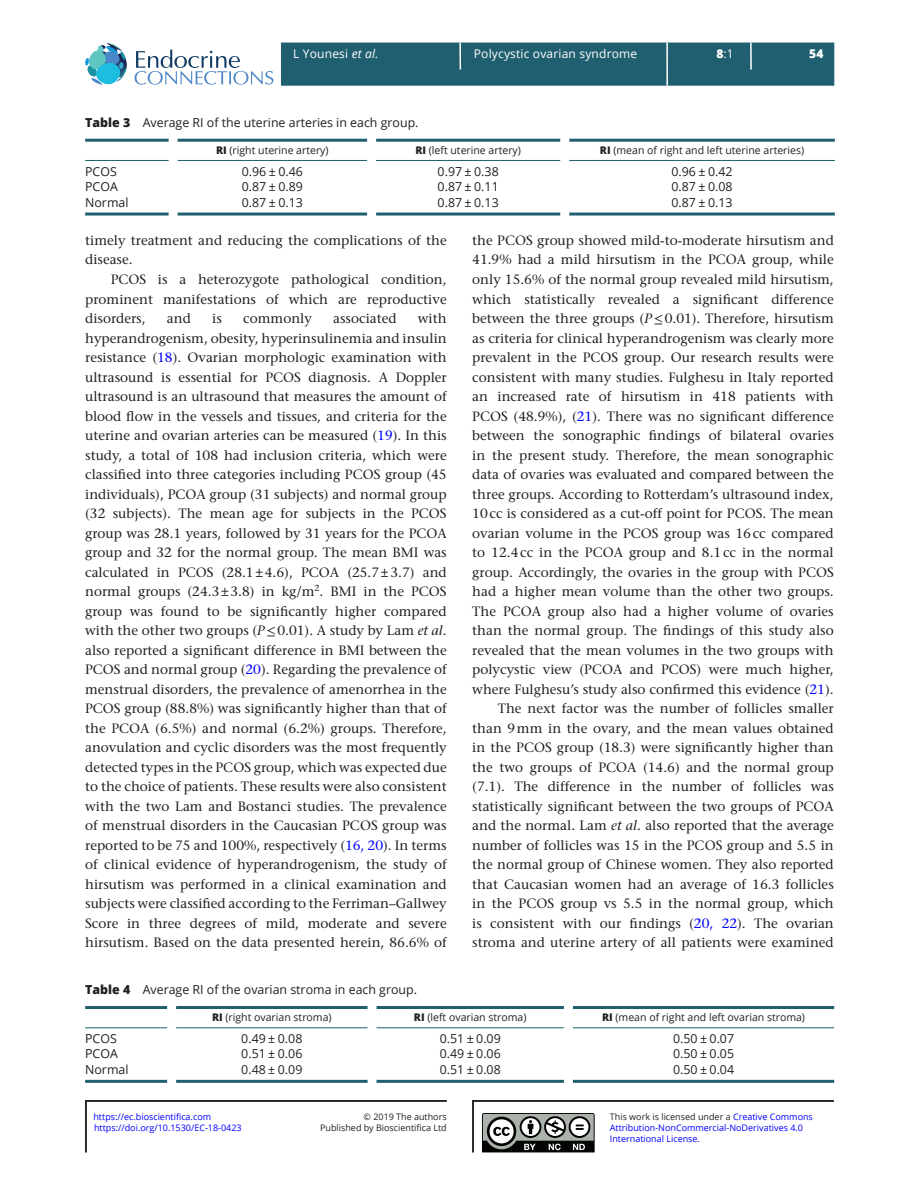
<style>
.page{position:relative;width:919px;height:1187px;background:#fff}
.page>*{position:absolute;margin:0;border:0;box-sizing:border-box;transform-origin:0 0}
.TXI{font:500 13.5px/19.5px "Stone Serif Std";color:#231f20;text-align:justify}
.TXT{font:500 13.5px/19.5px "Stone Serif Std";color:#231f20}
.TB{font:12.3px "Open Sans";color:#231f20}
.TC{font:12.3px "Open Sans";color:#231f20}
.TB_Bot_Rule{font:12.3px "Open Sans";color:#231f20}
.t1{font:12px "Open Sans";letter-spacing:.015em;color:#fff}
.t2{font:800 12px "Open Sans";color:#fff}
.TCH{font:10.5px "Open Sans";color:#231f20}
.t3{font:9px/11.2px "Open Sans";color:#00f}
.t4{font:9px/11.6px "Open Sans";color:#231f20;text-align:right}
.s1{font-style:italic}
.s2{font-weight:800}
.s3{color:#00f}
.s4{font-family:"STIX General";font-weight:400}
.s5{color:#231f20}
</style>
<div class="page">
<div style="left:281px;top:43px;width:553px;height:43px;background:#205f6f;border:2px solid #205f6f"></div>
<svg style="left:750px;top:43px;width:1px;height:27px"></svg>
<hr style="left:459px;top:43px;width:2px;height:27px;background:#fff">
<svg style="left:134px;top:49px;width:139px;height:36px"></svg>
<svg style="left:85px;top:43px;width:42px;height:42px"></svg>
<hr style="left:666px;top:43px;width:2px;height:43px;background:#fff">
<hr style="left:85px;top:139px;width:84px;height:3px;background:#205f6f">
<hr style="left:85px;top:160px;width:84px;height:1px;background:#205f6f">
<hr style="left:178px;top:139px;width:189px;height:3px;background:#205f6f">
<hr style="left:178px;top:160px;width:189px;height:1px;background:#205f6f">
<hr style="left:376px;top:139px;width:184px;height:3px;background:#205f6f">
<hr style="left:376px;top:160px;width:184px;height:1px;background:#205f6f">
<hr style="left:569px;top:139px;width:265px;height:3px;background:#205f6f">
<hr style="left:569px;top:160px;width:265px;height:1px;background:#205f6f">
<hr style="left:85px;top:212px;width:84px;height:3px;background:#205f6f">
<hr style="left:178px;top:212px;width:189px;height:3px;background:#205f6f">
<hr style="left:376px;top:212px;width:184px;height:3px;background:#205f6f">
<hr style="left:569px;top:212px;width:265px;height:3px;background:#205f6f">
<hr style="left:85px;top:1005px;width:82px;height:3px;background:#205f6f">
<hr style="left:85px;top:1027px;width:82px;height:1px;background:#205f6f">
<hr style="left:176px;top:1005px;width:191px;height:3px;background:#205f6f">
<hr style="left:176px;top:1027px;width:191px;height:1px;background:#205f6f">
<hr style="left:376px;top:1005px;width:188px;height:3px;background:#205f6f">
<hr style="left:376px;top:1027px;width:188px;height:1px;background:#205f6f">
<hr style="left:573px;top:1005px;width:261px;height:3px;background:#205f6f">
<hr style="left:573px;top:1027px;width:261px;height:1px;background:#205f6f">
<hr style="left:85px;top:1079px;width:82px;height:3px;background:#205f6f">
<hr style="left:176px;top:1079px;width:191px;height:3px;background:#205f6f">
<hr style="left:376px;top:1079px;width:188px;height:3px;background:#205f6f">
<hr style="left:573px;top:1079px;width:261px;height:3px;background:#205f6f">
<hr style="left:85px;top:1100px;width:361px;height:1px;background:#231f20">
<hr style="left:85px;top:1100px;width:2px;height:52px;background:#231f20">
<hr style="left:472px;top:1100px;width:361px;height:1px;background:#231f20">
<hr style="left:472px;top:1100px;width:2px;height:52px;background:#231f20">
<svg style="left:482px;top:1113px;width:113px;height:40px"></svg>
<p class="t1" style="left:293px;top:46px;width:87px">L Younesi <span class="s1">et al.</span></p>
<p class="t1" style="left:474px;top:46px;width:165px">Polycystic ovarian syndrome</p>
<p class="t2" style="left:809px;top:45px;width:16px">54</p>
<p class="t1" style="left:716px;top:46px;width:19px"><span class="s2">8</span>:1</p>
<p class="TC" style="left:85px;top:114px;width:335px"><span class="s2">Table 3</span> Average RI of the uterine arteries in each group.</p>
<p class="TCH" style="left:216px;top:143px;width:114px"><span class="s2">RI</span> (right uterine artery)</p>
<p class="TCH" style="left:415px;top:143px;width:107px"><span class="s2">RI</span> (left uterine artery)</p>
<p class="TCH" style="left:600px;top:143px;width:206px"><span class="s2">RI</span> (mean of right and left uterine arteries)</p>
<p class="TB" style="left:85px;top:163px;width:33px">PCOS</p>
<p class="TB" style="left:242px;top:163px;width:63px">0.96 ± 0.46</p>
<p class="TB" style="left:437px;top:163px;width:63px">0.97 ± 0.38</p>
<p class="TB" style="left:671px;top:163px;width:63px">0.96 ± 0.42</p>
<p class="TB" style="left:85px;top:178px;width:34px">PCOA</p>
<p class="TB" style="left:242px;top:178px;width:63px">0.87 ± 0.89</p>
<p class="TB" style="left:437px;top:178px;width:63px">0.87 ± 0.11</p>
<p class="TB" style="left:671px;top:178px;width:63px">0.87 ± 0.08</p>
<p class="TB_Bot_Rule" style="left:85px;top:194px;width:45px">Normal</p>
<p class="TB_Bot_Rule" style="left:242px;top:194px;width:63px">0.87 ± 0.13</p>
<p class="TB_Bot_Rule" style="left:437px;top:194px;width:63px">0.87 ± 0.13</p>
<p class="TB_Bot_Rule" style="left:671px;top:194px;width:63px">0.87 ± 0.13</p>
<p class="TXT" style="left:85px;top:230px;width:363px">timely treatment and reducing the complications of the disease.</p>
<p class="TXI" style="left:85px;top:269px;width:363px;text-indent:26px">PCOS is a heterozygote pathological condition, prominent manifestations of which are reproductive disorders,</p>
<p class="TXI" style="left:85px;top:308px;width:363px;text-indent:333px">with hyperandrogenism, obesity, hyperinsulinemia and insulin resistance (<span class="s3">18</span>). Ovarian morphologic examination with ultrasound is essential for PCOS diagnosis. A Doppler ultrasound is an ultrasound that measures the amount of blood flow in the vessels and tissues, and criteria for the uterine and ovarian arteries can be measured (<span class="s3">19</span>). In this study, a total of 108 had inclusion criteria, which were classified into three categories including PCOS group (45 individuals), PCOA group (31 subjects) and normal group (32 subjects). The mean age for subjects in the PCOS group was 28.1 years, followed by 31 years for the PCOA group and 32 for the normal group. The mean BMI was calculated in PCOS (28.1±4.6), PCOA (25.7±3.7) and normal groups (24.3±3.8) in kg/m<sup>2</sup>. BMI in the PCOS group was found to be significantly higher compared with the other two groups (<span class="s1">P</span><span class="s4">≤</span>0.01). A study by Lam <span class="s1">et al</span>. also reported a significant difference in BMI between the PCOS and normal group (<span class="s3">20</span>). Regarding the prevalence of menstrual disorders, the prevalence of amenorrhea in the PCOS group (88.8%) was significantly higher than that of the PCOA (6.5%) and normal (6.2%) groups. Therefore, anovulation and cyclic disorders was the most frequently detected types in the PCOS group, which was expected due to the choice of patients. These results were also consistent with the two Lam and Bostanci studies. The prevalence of menstrual disorders in the Caucasian PCOS group was reported to be 75 and 100%, respectively (<span class="s3">16, 20</span>). In terms of clinical evidence of hyperandrogenism, the study of hirsutism was performed in a clinical examination and subjects were classified according to the Ferriman–Gallwey Score in three degrees of mild, moderate and severe hirsutism. Based on the data presented herein, 86.6% of</p>
<p class="TXI" style="left:167px;top:308px;width:25px">and</p>
<p class="TXI" style="left:212px;top:308px;width:11px">is</p>
<p class="TXI" style="left:243px;top:308px;width:70px">commonly</p>
<p class="TXI" style="left:333px;top:308px;width:65px">associated</p>
<p class="TXI" style="left:472px;top:230px;width:363px">the PCOS group showed mild-to-moderate hirsutism and 41.9% had a mild hirsutism in the PCOA group, while only 15.6% of the normal group revealed mild hirsutism, which statistically revealed a significant difference between the three groups (<span class="s1">P</span><span class="s4">≤</span>0.01). Therefore, hirsutism as criteria for clinical hyperandrogenism was clearly more prevalent in the PCOS group. Our research results were consistent with many studies. Fulghesu in Italy reported an increased rate of hirsutism in 418 patients with PCOS (48.9%), (<span class="s3">21</span>). There was no significant difference between the sonographic findings of bilateral ovaries in the present study. Therefore, the mean sonographic data of ovaries was evaluated and compared between the three groups. According to Rotterdam’s ultrasound index, 10cc is considered as a cut-off point for PCOS. The mean ovarian volume in the PCOS group was 16cc compared to 12.4cc in the PCOA group and 8.1cc in the normal group. Accordingly, the ovaries in the group with PCOS had a higher mean volume than the other two groups.<br>The PCOA group also had a higher volume of ovaries than the normal group. The findings of this study also revealed that the mean volumes in the two groups with polycystic view (PCOA and PCOS) were much higher, where Fulghesu’s study also confirmed this evidence (<span class="s3">21</span>).</p>
<p class="TXI" style="left:472px;top:698px;width:363px;text-indent:26px">The next factor was the number of follicles smaller than 9mm in the ovary, and the mean values obtained in the PCOS group (18.3) were significantly higher than the two groups of PCOA (14.6) and the normal group (7.1). The difference in the number of follicles was statistically significant between the two groups of PCOA and the normal. Lam <span class="s1">et al.</span> also reported that the average number of follicles was 15 in the PCOS group and 5.5 in the normal group of Chinese women. They also reported that Caucasian women had an average of 16.3 follicles in the PCOS group vs 5.5 in the normal group, which is consistent with our findings (<span class="s3">20, 22</span>). The ovarian stroma and uterine artery of all patients were examined</p>
<p class="TC" style="left:85px;top:980px;width:333px"><span class="s2">Table 4</span> Average RI of the ovarian stroma in each group.</p>
<p class="TCH" style="left:212px;top:1010px;width:121px"><span class="s2">RI</span> (right ovarian stroma)</p>
<p class="TCH" style="left:414px;top:1010px;width:114px"><span class="s2">RI</span> (left ovarian stroma)</p>
<p class="TCH" style="left:602px;top:1010px;width:204px"><span class="s2">RI</span> (mean of right and left ovarian stroma)</p>
<p class="TB" style="left:85px;top:1029px;width:33px">PCOS</p>
<p class="TB" style="left:241px;top:1029px;width:63px">0.49 ± 0.08</p>
<p class="TB" style="left:439px;top:1029px;width:63px">0.51 ± 0.09</p>
<p class="TB" style="left:673px;top:1029px;width:63px">0.50 ± 0.07</p>
<p class="TB" style="left:85px;top:1045px;width:34px">PCOA</p>
<p class="TB" style="left:241px;top:1045px;width:63px">0.51 ± 0.06</p>
<p class="TB" style="left:439px;top:1045px;width:63px">0.49 ± 0.06</p>
<p class="TB" style="left:673px;top:1045px;width:63px">0.50 ± 0.05</p>
<p class="TB_Bot_Rule" style="left:85px;top:1060px;width:45px">Normal</p>
<p class="TB_Bot_Rule" style="left:241px;top:1060px;width:63px">0.48 ± 0.09</p>
<p class="TB_Bot_Rule" style="left:439px;top:1060px;width:63px">0.51 ± 0.08</p>
<p class="TB_Bot_Rule" style="left:673px;top:1060px;width:63px">0.50 ± 0.04</p>
<p class="t3" style="left:610px;top:1110px;width:204px"><span class="s5">This work is licensed under a</span> Creative Commons<br>Attribution-NonCommercial-NoDerivatives 4.0<br>International License.</p>
<p class="t3" style="left:93px;top:1110px;width:119px">https://ec.bioscientifica.com</p>
<p class="t4" style="left:320px;top:1110px;width:128px">© 2019 The authors<br>Published by Bioscientifica Ltd</p>
<p class="t3" style="left:94px;top:1122px;width:149px">https://doi.org/10.1530/EC-18-0423</p>
</div>
